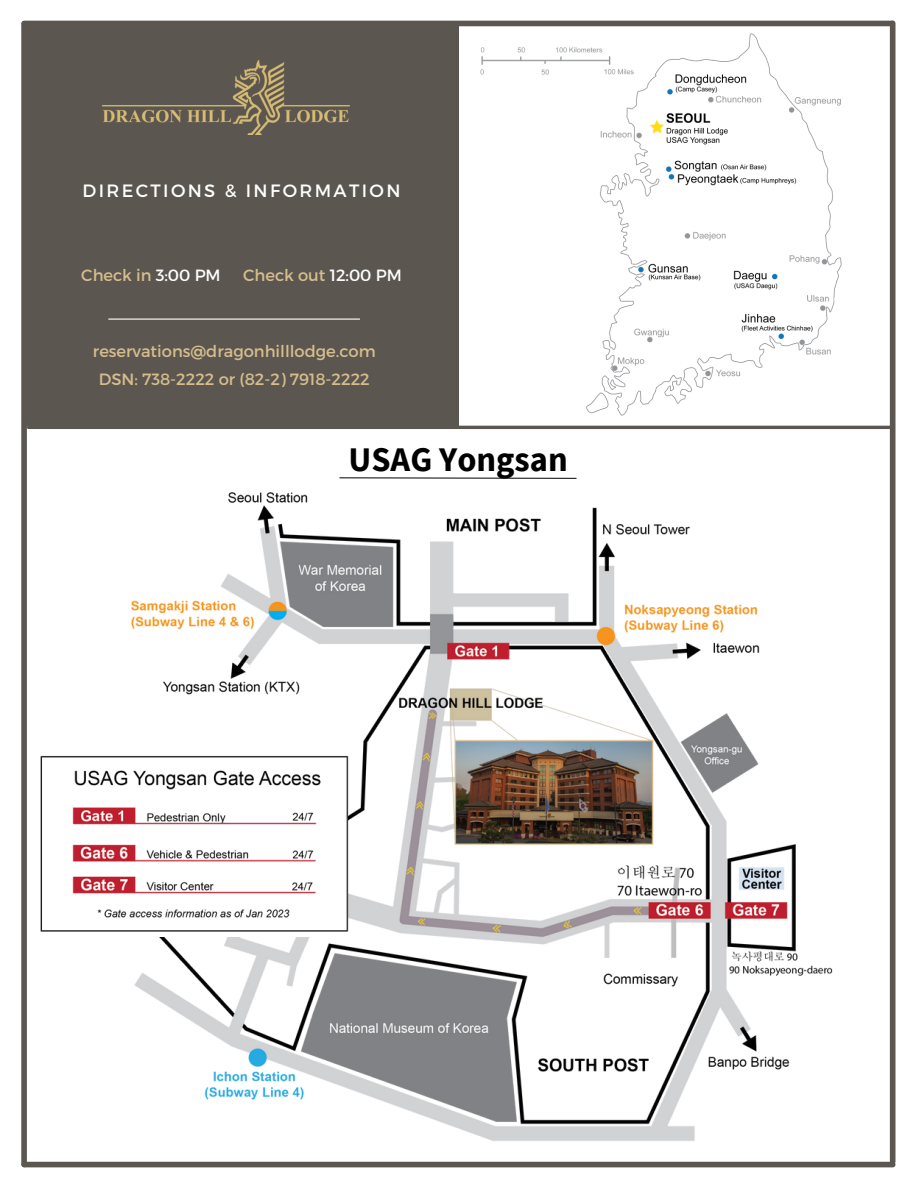
<style>
.page{position:relative;width:918px;height:1188px;background:#fff}
.page>*{position:absolute;margin:0;border:0;box-sizing:border-box;transform-origin:0 0}
.t1{font:700 34.5px "Source Sans Pro";color:#000}
.t2{font:17.85px "Montserrat";letter-spacing:.135em;color:#fff}
.t3{font:16.35px "Montserrat";color:#d6bd8d}
.s1{color:#fff}
</style>
<div class="page">
<div style="left:24px;top:23px;width:435px;height:403px;background:#5b5750"></div>
<img style="left:103px;top:60px;width:246px;height:75px">
<hr style="left:109px;top:319px;width:251px;height:1px;background:#fff">
<hr style="left:28px;top:426px;width:864px;height:3px;background:#5b5750">
<div style="left:24px;top:1162px;width:869px;height:5px;background:#5b5750"></div>
<div style="left:890px;top:23px;width:6px;height:1139px;background:#5b5750"></div>
<div style="left:21px;top:24px;width:6px;height:1141px;background:#5b5750"></div>
<div style="left:24px;top:21px;width:868px;height:5px;background:#5b5750"></div>
<img style="left:536px;top:26px;width:323px;height:390px">
<img style="left:480px;top:34px;width:163px;height:44px">
<img style="left:131px;top:477px;width:702px;height:664px">
<img style="left:40px;top:751px;width:309px;height:185px">
<p class="t2" style="left:83px;top:179px;width:320px">DIRECTIONS &amp; INFORMATION</p>
<p class="t3" style="left:81px;top:265px;width:141px">Check in <span class="s1">3:00 PM</span></p>
<p class="t3" style="left:243px;top:265px;width:160px">Check out <span class="s1">12:00 PM</span></p>
<p class="t3" style="left:93px;top:340px;width:284px">reservations@dragonhilllodge.com</p>
<p class="t3" style="left:99px;top:369px;width:273px">DSN: 738-2222 or (82-2) 7918-2222</p>
<h1 class="t1" style="left:348px;top:437px;width:221px">USAG Yongsan</h1>
</div>
